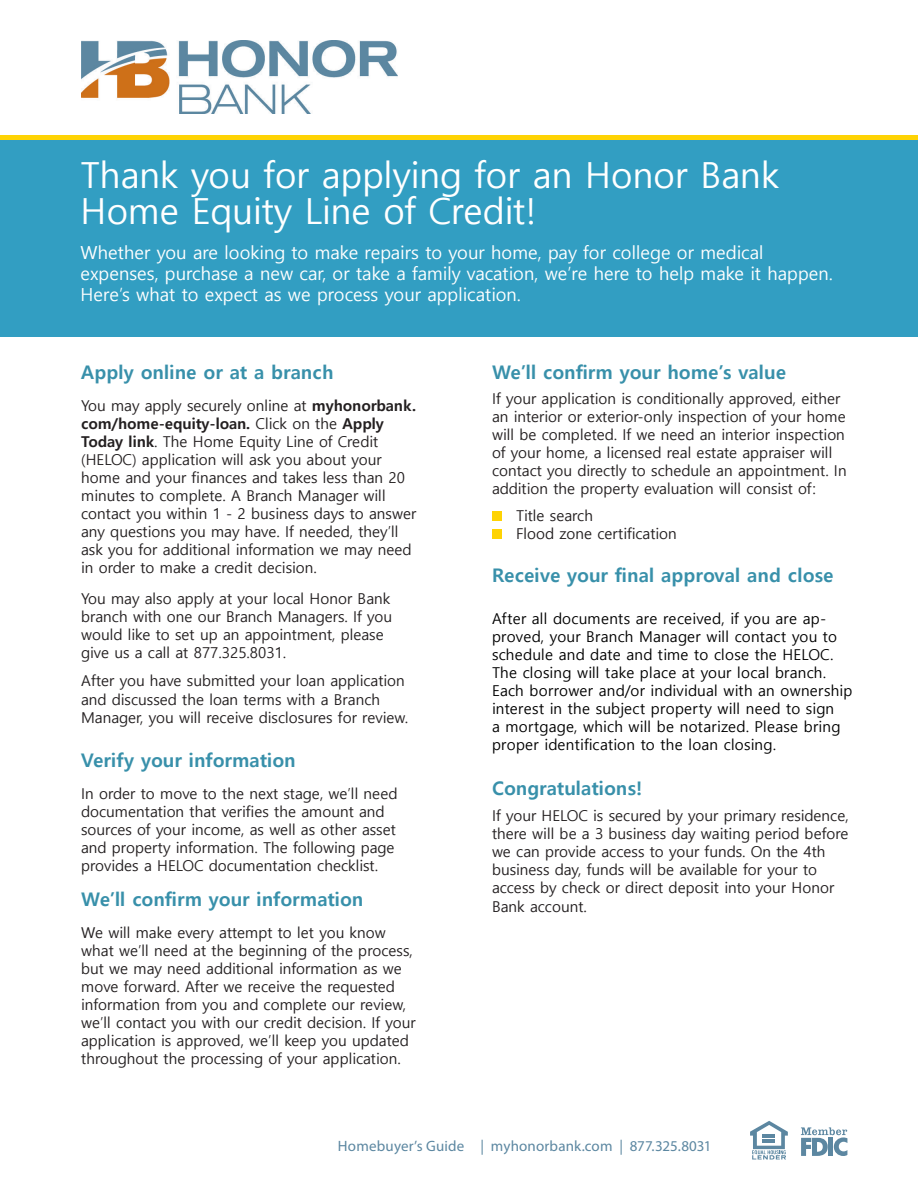
<style>
.page{position:relative;width:918px;height:1188px;background:#fff}
.page>*{position:absolute;margin:0;border:0;box-sizing:border-box;transform-origin:0 0}
.Body_Copy{font:36px/36px "Malgun Gothic";color:#fff}
.Subheadings{font:700 18.75px "Malgun Gothic";letter-spacing:.01em;color:#3890aa}
.Body_Copy-2{font:700 18.75px "Malgun Gothic";letter-spacing:.005em;color:#3890aa}
.Body_Copy-3{font:18px/21px "Malgun Gothic";color:#fff}
.Body_Copy-4{font:15px/18px "Malgun Gothic";color:#231f20}
.Subheadings-2{font:15px/18px "Malgun Gothic";letter-spacing:.015em;color:#000}
.Checkboxes{font:15px/18.8px "Malgun Gothic";color:#231f20}
.t1{font:15px "Myriad Pro";letter-spacing:.01em;color:#5c87a1}
.s1{font-weight:700}
</style>
<div class="page">
<div style="left:0;top:135px;width:918px;height:5px;background:#fed304"></div>
<svg style="left:750px;top:1121px;width:38px;height:39px"></svg>
<svg style="left:801px;top:1127px;width:46px;height:29px"></svg>
<div style="left:828px;top:1138px;width:5px;height:18px;background:#5c87a1"></div>
<div style="left:0;top:140px;width:918px;height:197px;background:#329ec2"></div>
<div style="left:492px;top:512px;width:10px;height:9px;background:#fed304"></div>
<div style="left:492px;top:530px;width:10px;height:9px;background:#fed304"></div>
<img style="left:81px;top:41px;width:316px;height:73px">
<p class="Body_Copy" style="left:81px;top:158px;width:700px">Thank you for applying for an Honor Bank<br>Home Equity Line of Credit!</p>
<p class="Body_Copy-3" style="left:81px;top:242px;width:754px">Whether you are looking to make repairs to your home, pay for college or medical expenses, purchase a new car, or take a family vacation, we’re here to help make it happen.<br>Here’s what to expect as we process your application.</p>
<p class="Body_Copy-2" style="left:81px;top:361px;width:254px">Apply online or at a branch</p>
<p class="Body_Copy-4" style="left:81px;top:396px;width:337px">You may apply securely online at <span class="s1">myhonorbank. com/home-equity-loan.</span> Click on the <span class="s1">Apply Today link</span>. The Home Equity Line of Credit (HELOC) application will ask you about your home and your finances and takes less than 20 minutes to complete. A Branch Manager will contact you within 1 - 2 business days to answer any questions you may have. If needed, they’ll ask you for additional information we may need in order to make a credit decision.</p>
<p class="Body_Copy-4" style="left:81px;top:590px;width:313px">You may also apply at your local Honor Bank branch with one our Branch Managers. If you would like to set up an appointment, please give us a call at 877.325.8031.</p>
<p class="Checkboxes" style="left:81px;top:671px;width:328px">After you have submitted your loan application and discussed the loan terms with a Branch<br>Manager, you will receive disclosures for review.</p>
<p class="Body_Copy-2" style="left:81px;top:749px;width:216px">Verify your information</p>
<p class="Body_Copy-4" style="left:81px;top:785px;width:318px">In order to move to the next stage, we’ll need documentation that verifies the amount and sources of your income, as well as other asset and property information. The following page provides a HELOC documentation checklist.</p>
<p class="Body_Copy-2" style="left:81px;top:888px;width:284px">We’ll confirm your information</p>
<p class="Body_Copy-4" style="left:81px;top:923px;width:336px">We will make every attempt to let you know what we’ll need at the beginning of the process, but we may need additional information as we move forward. After we receive the requested information from you and complete our review, we’ll contact you with our credit decision. If your application is approved, we’ll keep you updated throughout the processing of your application.</p>
<p class="Subheadings" style="left:492px;top:361px;width:296px">We’ll confirm your home’s value</p>
<p class="Body_Copy-4" style="left:492px;top:390px;width:356px">If your application is conditionally approved, either an interior or exterior-only inspection of your home will be completed. If we need an interior inspection of your home, a licensed real estate appraiser will contact you directly to schedule an appointment. In addition the property evaluation will consist of:</p>
<p class="Checkboxes" style="left:516px;top:507px;width:79px">Title search</p>
<p class="Checkboxes" style="left:516px;top:525px;width:162px">Flood zone certification</p>
<p class="Subheadings" style="left:492px;top:564px;width:343px">Receive your final approval and close</p>
<p class="Subheadings-2" style="left:492px;top:610px;width:362px">After all documents are received, if you are ap&shy;proved, your Branch Manager will contact you to schedule and date and time to close the HELOC.<br>The closing will take place at your local branch.<br>Each borrower and/or individual with an ownership interest in the subject property will need to sign<br>a mortgage, which will be notarized. Please bring proper identification to the loan closing.</p>
<p class="Subheadings" style="left:492px;top:777px;width:152px">Congratulations!</p>
<p class="Body_Copy-4" style="left:492px;top:807px;width:358px">If your HELOC is secured by your primary residence, there will be a 3 business day waiting period before we can provide access to your funds. On the 4th business day, funds will be available for your to access by check or direct deposit into your Honor Bank account.</p>
<p class="t1" style="left:338px;top:1137px;width:375px">Homebuyer’s Guide | myhonorbank.com | 877.325.8031</p>
</div>
